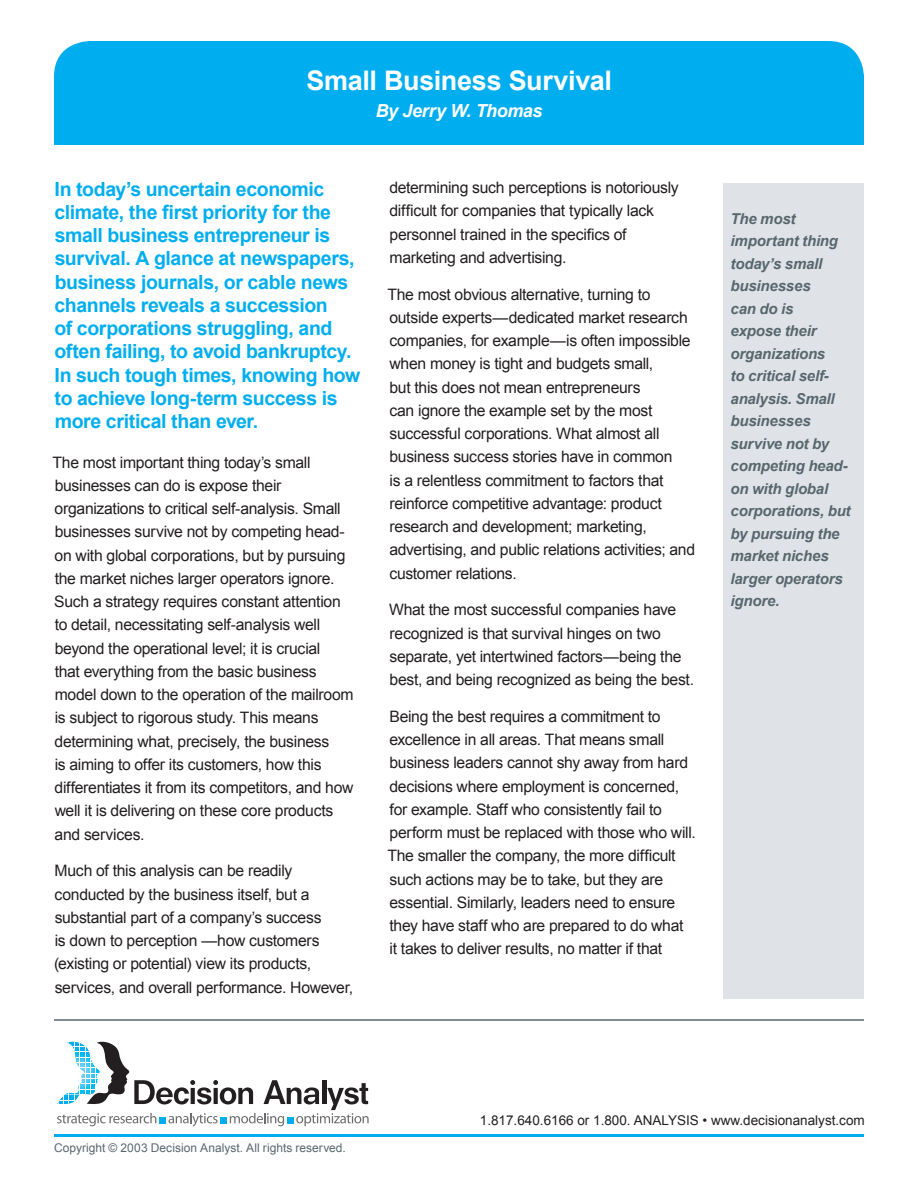
<style>
.page{position:relative;width:918px;height:1188px;background:#fff}
.page>*{position:absolute;margin:0;border:0;box-sizing:border-box;transform-origin:0 0}
.t1{font:700 27px "Arial";letter-spacing:-.01em;color:#fff}
.callout{font:700 19.5px/23.2px "Arial";letter-spacing:-.02em;color:#00aeef}
.t2{font:italic 700 18px "Arial";letter-spacing:-.025em;color:#fff}
.Paragraph_Style_1{font:15.75px/23.2px "Arial";letter-spacing:-.02em;color:#231f20}
.sidebar{font:italic 700 15px/22.5px "Arial";letter-spacing:-.015em;color:#58676e}
.t3{font:13.5px "Arial";color:#231f20}
.t4{font:12px "Arial";letter-spacing:.005em;color:#58676e}
</style>
<div class="page">
<hr style="left:54px;top:1134px;width:810px;height:3px;background:#00aeef">
<hr style="left:54px;top:1019px;width:810px;height:2px;background:#58676e">
<div style="left:54px;top:41px;width:810px;height:103px;background:#00aeef;border-radius:36px"></div>
<div style="left:54px;top:79px;width:810px;height:66px;background:#00aeef"></div>
<svg style="left:57px;top:1042px;width:312px;height:84px"></svg>
<div style="left:724px;top:183px;width:140px;height:816px;background:#dfe3e7"></div>
<p class="t1" style="left:306px;top:63px;width:307px">Small Business Survival</p>
<p class="t2" style="left:376px;top:99px;width:168px">By Jerry W. Thomas</p>
<p class="callout" style="left:54px;top:178px;width:307px">In today’s uncertain economic climate, the first priority for the small business entrepreneur is survival. A glance at newspapers, business journals, or cable news channels reveals a succession<br>of corporations struggling, and often failing, to avoid bankruptcy.<br>In such tough times, knowing how to achieve long-term success is more critical than ever.</p>
<p class="Paragraph_Style_1" style="left:53px;top:451px;width:303px">The most important thing today’s small businesses can do is expose their organizations to critical self-analysis. Small businesses survive not by competing head&shy;on with global corporations, but by pursuing the market niches larger operators ignore.<br>Such a strategy requires constant attention to detail, necessitating self-analysis well beyond the operational level; it is crucial<br>that everything from the basic business model down to the operation of the mailroom is subject to rigorous study. This means determining what, precisely, the business<br>is aiming to offer its customers, how this differentiates it from its competitors, and how well it is delivering on these core products and services.</p>
<p class="Paragraph_Style_1" style="left:54px;top:859px;width:301px">Much of this analysis can be readily conducted by the business itself, but a substantial part of a company’s success<br>is down to perception —how customers (existing or potential) view its products, services, and overall performance. However,</p>
<p class="Paragraph_Style_1" style="left:389px;top:176px;width:291px">determining such perceptions is notoriously difficult for companies that typically lack personnel trained in the specifics of marketing and advertising.</p>
<p class="Paragraph_Style_1" style="left:387px;top:283px;width:309px">The most obvious alternative, turning to outside experts—dedicated market research companies, for example—is often impossible when money is tight and budgets small,<br>but this does not mean entrepreneurs<br>can ignore the example set by the most successful corporations. What almost all business success stories have in common<br>is a relentless commitment to factors that reinforce competitive advantage: product research and development; marketing, advertising, and public relations activities; and customer relations.</p>
<p class="Paragraph_Style_1" style="left:389px;top:598px;width:306px">What the most successful companies have recognized is that survival hinges on two separate, yet intertwined factors—being the best, and being recognized as being the best.</p>
<p class="Paragraph_Style_1" style="left:387px;top:705px;width:310px">Being the best requires a commitment to excellence in all areas. That means small business leaders cannot shy away from hard decisions where employment is concerned, for example. Staff who consistently fail to perform must be replaced with those who will.<br>The smaller the company, the more difficult such actions may be to take, but they are essential. Similarly, leaders need to ensure they have staff who are prepared to do what<br>it takes to deliver results, no matter if that</p>
<p class="sidebar" style="left:731px;top:208px;width:122px">The most important thing today’s small businesses<br>can do is<br>expose their organizations<br>to critical self&shy;analysis. Small businesses survive not by competing head&shy;on with global corporations, but by pursuing the market niches larger operators ignore.</p>
<p class="t4" style="left:54px;top:1140px;width:293px">Copyright © 2003 Decision Analyst. All rights reserved.</p>
<p class="t3" style="left:480px;top:1111px;width:386px">1.817.640.6166 or 1.800. ANALYSIS • www.decisionanalyst.com</p>
</div>
